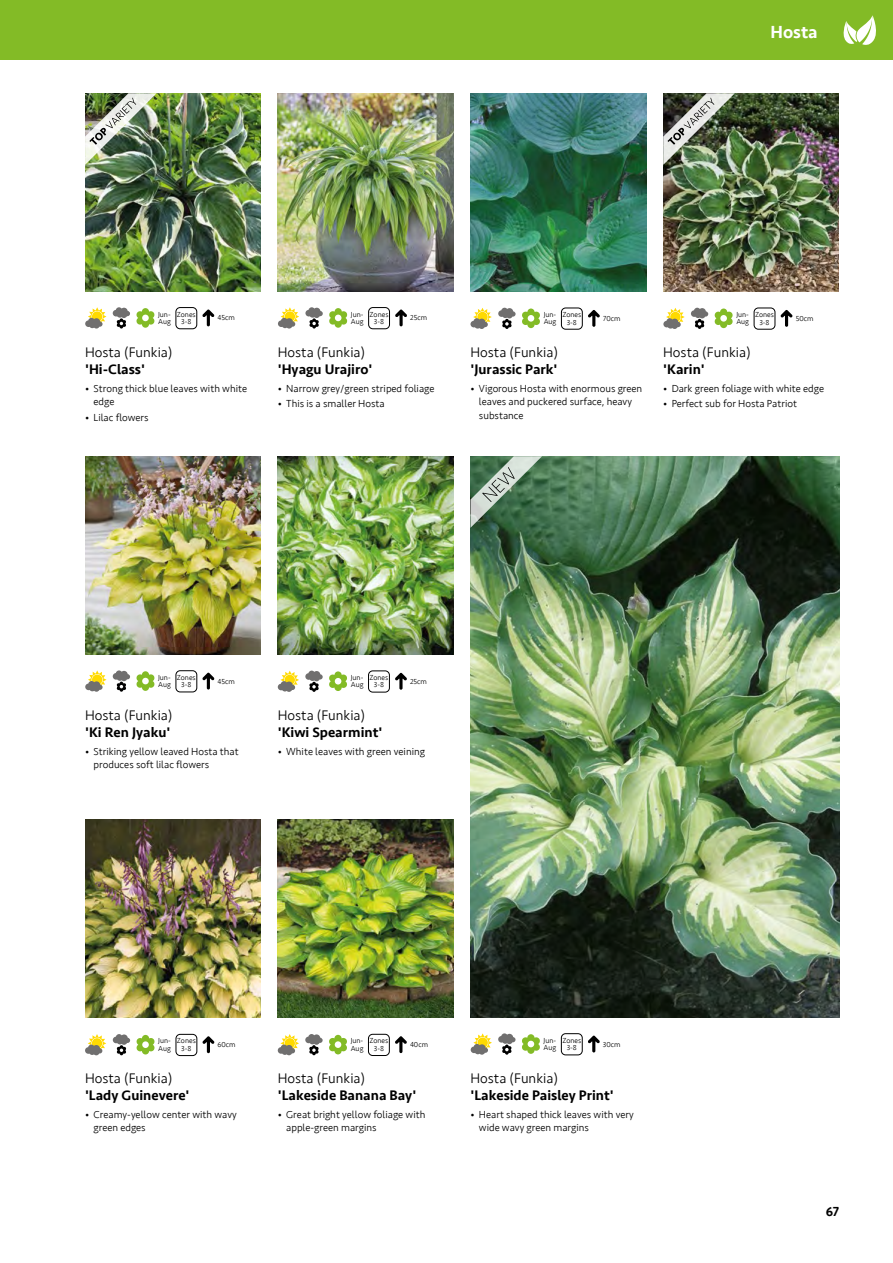
<style>
.page{position:relative;width:893px;height:1263px;background:#fff}
.page>*{position:absolute;margin:0;border:0;box-sizing:border-box;transform-origin:0 0}
.t1{font:500 18px "Seravek";color:#fff}
.t2{font:500 14.25px "Seravek";color:#000}
.t3{font:300 14.25px "Seravek";color:#000}
.t4{font:500 13.5px "Seravek";color:#000}
.t5{font:300 10.5px/13.5px "Seravek";color:#000}
.t6{font:300 7.5px/7.5px "Seravek";color:#000}
</style>
<div class="page">
<div style="left:0;top:0;width:893px;height:60px;background:#83bb26"></div>
<img style="left:85px;top:456px;width:176px;height:198px">
<svg style="left:843px;top:15px;width:33px;height:30px"></svg>
<img style="left:85px;top:93px;width:176px;height:198px">
<img style="left:278px;top:93px;width:175px;height:198px">
<svg style="left:136px;top:308px;width:19px;height:20px"></svg>
<svg style="left:329px;top:308px;width:19px;height:20px"></svg>
<svg style="left:522px;top:1034px;width:18px;height:20px"></svg>
<svg style="left:714px;top:308px;width:19px;height:20px"></svg>
<svg style="left:136px;top:671px;width:19px;height:20px"></svg>
<svg style="left:113px;top:307px;width:17px;height:21px"></svg>
<svg style="left:305px;top:307px;width:18px;height:21px"></svg>
<svg style="left:498px;top:1033px;width:17px;height:21px"></svg>
<svg style="left:691px;top:308px;width:17px;height:21px"></svg>
<svg style="left:113px;top:670px;width:17px;height:22px"></svg>
<svg style="left:202px;top:309px;width:12px;height:17px"></svg>
<svg style="left:395px;top:309px;width:12px;height:17px"></svg>
<svg style="left:588px;top:1035px;width:12px;height:17px"></svg>
<svg style="left:780px;top:310px;width:13px;height:17px"></svg>
<svg style="left:202px;top:672px;width:12px;height:17px"></svg>
<div style="left:176px;top:307px;width:21px;height:22px;border:1px solid #000;border-radius:4px"></div>
<div style="left:368px;top:307px;width:22px;height:22px;border:1px solid #000;border-radius:4px"></div>
<div style="left:561px;top:1033px;width:21px;height:22px;border:1px solid #000;border-radius:4px"></div>
<div style="left:754px;top:308px;width:21px;height:21px;border:1px solid #000;border-radius:4px"></div>
<div style="left:176px;top:670px;width:21px;height:22px;border:1px solid #000;border-radius:4px"></div>
<svg style="left:85px;top:307px;width:21px;height:21px"></svg>
<svg style="left:278px;top:307px;width:21px;height:21px"></svg>
<svg style="left:471px;top:1033px;width:21px;height:21px"></svg>
<svg style="left:663px;top:308px;width:22px;height:21px"></svg>
<svg style="left:85px;top:670px;width:22px;height:22px"></svg>
<img style="left:470px;top:94px;width:176px;height:198px">
<img style="left:663px;top:94px;width:176px;height:198px">
<svg style="left:522px;top:308px;width:18px;height:20px"></svg>
<svg style="left:498px;top:308px;width:18px;height:21px"></svg>
<svg style="left:470px;top:308px;width:22px;height:21px"></svg>
<svg style="left:588px;top:310px;width:12px;height:17px"></svg>
<div style="left:561px;top:308px;width:21px;height:21px;border:1px solid #000;border-radius:4px"></div>
<img style="left:278px;top:456px;width:175px;height:198px">
<img style="left:85px;top:819px;width:176px;height:198px">
<img style="left:278px;top:819px;width:175px;height:198px">
<svg style="left:329px;top:671px;width:18px;height:20px"></svg>
<svg style="left:136px;top:1035px;width:19px;height:19px"></svg>
<svg style="left:329px;top:1035px;width:18px;height:19px"></svg>
<svg style="left:305px;top:671px;width:18px;height:21px"></svg>
<svg style="left:113px;top:1034px;width:17px;height:21px"></svg>
<svg style="left:305px;top:1034px;width:18px;height:21px"></svg>
<svg style="left:278px;top:671px;width:21px;height:21px"></svg>
<svg style="left:85px;top:1034px;width:21px;height:21px"></svg>
<svg style="left:278px;top:1034px;width:21px;height:21px"></svg>
<svg style="left:395px;top:673px;width:12px;height:17px"></svg>
<svg style="left:202px;top:1036px;width:12px;height:17px"></svg>
<svg style="left:395px;top:1036px;width:12px;height:17px"></svg>
<div style="left:368px;top:671px;width:22px;height:21px;border:1px solid #000;border-radius:4px"></div>
<div style="left:176px;top:1034px;width:21px;height:22px;border:1px solid #000;border-radius:4px"></div>
<div style="left:368px;top:1034px;width:22px;height:22px;border:1px solid #000;border-radius:4px"></div>
<img style="left:470px;top:456px;width:369px;height:561px">
<svg style="left:470px;top:456px;width:72px;height:72px;background:#688b71"></svg>
<img style="left:85px;top:93px;width:72px;height:72px">
<img style="left:663px;top:93px;width:72px;height:72px">
<h1 class="t1" style="left:770px;top:21px;width:49px">Hosta</h1>
<p class="t6" style="left:158px;top:310px;width:14px">Jun-<br>Aug</p>
<p class="t6" style="left:351px;top:310px;width:14px">Jun-<br>Aug</p>
<p class="t6" style="left:177px;top:311px;width:20px;text-align:center">Zones<br>3-8</p>
<p class="t6" style="left:370px;top:311px;width:20px;text-align:center">Zones<br>3-8</p>
<p class="t6" style="left:217px;top:314px;width:19px">45cm</p>
<p class="t6" style="left:410px;top:314px;width:18px">25cm</p>
<p class="t6" style="left:544px;top:311px;width:14px">Jun-<br>Aug</p>
<p class="t6" style="left:603px;top:315px;width:19px">70cm</p>
<p class="t6" style="left:562px;top:311px;width:20px;text-align:center">Zones<br>3-8</p>
<p class="t6" style="left:736px;top:311px;width:14px">Jun-<br>Aug</p>
<p class="t6" style="left:755px;top:311px;width:20px;text-align:center">Zones<br>3-8</p>
<p class="t6" style="left:796px;top:315px;width:19px">50cm</p>
<h2 class="t3" style="left:85px;top:344px;width:89px">Hosta (Funkia)</h2>
<h2 class="t2" style="left:85px;top:360px;width:62px">'Hi-Class'</h2>
<p class="t5" style="left:94px;top:381px;width:155px;text-indent:-9px">• Strong thick blue leaves with white edge</p>
<p class="t5" style="left:85px;top:411px;width:65px">• Lilac flowers</p>
<h2 class="t3" style="left:278px;top:344px;width:89px">Hosta (Funkia)</h2>
<h2 class="t2" style="left:278px;top:360px;width:96px">'Hyagu Urajiro'</h2>
<p class="t5" style="left:278px;top:381px;width:158px">• Narrow grey/green striped foliage</p>
<p class="t5" style="left:278px;top:397px;width:109px">• This is a smaller Hosta</p>
<h2 class="t3" style="left:470px;top:344px;width:89px">Hosta (Funkia)</h2>
<h2 class="t2" style="left:470px;top:360px;width:89px">'Jurassic Park'</h2>
<p class="t5" style="left:479px;top:381px;width:165px;text-indent:-9px">• Vigorous Hosta with enormous green leaves and puckered surface, heavy substance</p>
<h2 class="t3" style="left:663px;top:344px;width:89px">Hosta (Funkia)</h2>
<h2 class="t2" style="left:663px;top:360px;width:43px">'Karin'</h2>
<p class="t5" style="left:663px;top:381px;width:162px">• Dark green foliage with white edge</p>
<p class="t5" style="left:663px;top:397px;width:135px">• Perfect sub for Hosta Patriot</p>
<p class="t6" style="left:158px;top:673px;width:14px">Jun-<br>Aug</p>
<p class="t6" style="left:177px;top:674px;width:20px;text-align:center">Zones<br>3-8</p>
<p class="t6" style="left:217px;top:677px;width:19px">45cm</p>
<p class="t6" style="left:351px;top:674px;width:14px">Jun-<br>Aug</p>
<p class="t6" style="left:369px;top:674px;width:20px;text-align:center">Zones<br>3-8</p>
<p class="t6" style="left:410px;top:678px;width:18px">25cm</p>
<h2 class="t3" style="left:85px;top:707px;width:89px">Hosta (Funkia)</h2>
<h2 class="t2" style="left:85px;top:723px;width:87px">'Ki Ren Jyaku'</h2>
<p class="t5" style="left:94px;top:744px;width:147px;text-indent:-9px">• Striking yellow leaved Hosta that produces soft lilac flowers</p>
<h2 class="t3" style="left:278px;top:707px;width:89px">Hosta (Funkia)</h2>
<h2 class="t2" style="left:278px;top:723px;width:106px">'Kiwi Spearmint'</h2>
<p class="t5" style="left:278px;top:744px;width:149px">• White leaves with green veining</p>
<p class="t6" style="left:158px;top:1037px;width:14px">Jun-<br>Aug</p>
<p class="t6" style="left:351px;top:1037px;width:14px">Jun-<br>Aug</p>
<p class="t6" style="left:177px;top:1037px;width:20px;text-align:center">Zones<br>3-8</p>
<p class="t6" style="left:369px;top:1037px;width:20px;text-align:center">Zones<br>3-8</p>
<p class="t6" style="left:218px;top:1041px;width:20px">60cm</p>
<p class="t6" style="left:410px;top:1041px;width:20px">40cm</p>
<p class="t6" style="left:544px;top:1036px;width:14px">Jun-<br>Aug</p>
<p class="t6" style="left:562px;top:1037px;width:20px;text-align:center">Zones<br>3-8</p>
<p class="t6" style="left:603px;top:1040px;width:19px">30cm</p>
<h2 class="t3" style="left:85px;top:1070px;width:89px">Hosta (Funkia)</h2>
<h2 class="t2" style="left:85px;top:1086px;width:106px">'Lady Guinevere'</h2>
<p class="t5" style="left:94px;top:1107px;width:145px;text-indent:-9px">• Creamy-yellow center with wavy green edges</p>
<h2 class="t3" style="left:278px;top:1070px;width:89px">Hosta (Funkia)</h2>
<h2 class="t2" style="left:278px;top:1086px;width:140px">'Lakeside Banana Bay'</h2>
<p class="t5" style="left:286px;top:1107px;width:141px;text-indent:-9px">• Great bright yellow foliage with apple-green margins</p>
<h2 class="t3" style="left:470px;top:1070px;width:89px">Hosta (Funkia)</h2>
<h2 class="t2" style="left:470px;top:1086px;width:145px">'Lakeside Paisley Print'</h2>
<p class="t5" style="left:479px;top:1107px;width:156px;text-indent:-9px">• Heart shaped thick leaves with very wide wavy green margins</p>
<p class="t4" style="left:826px;top:1203px;width:15px">67</p>
</div>
